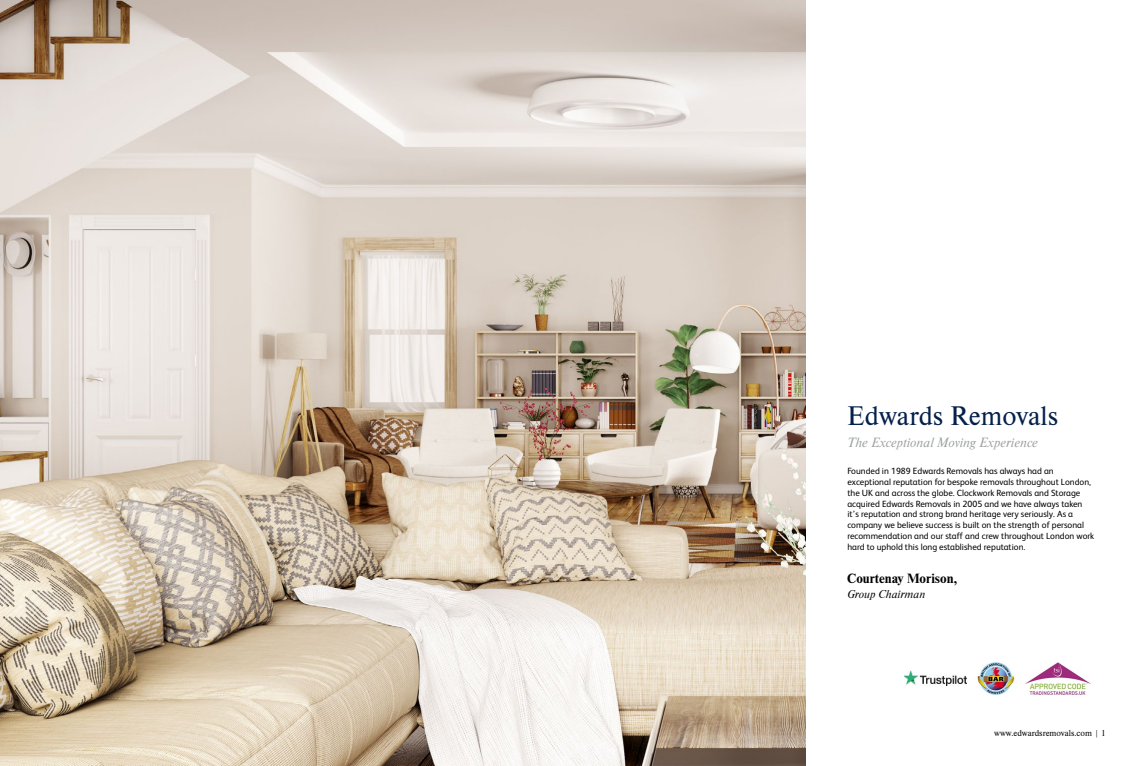
<style>
.page{position:relative;width:1134px;height:766px;background:#fff}
.page>*{position:absolute;margin:0;border:0;box-sizing:border-box;transform-origin:0 0}
.t1{font:28px "Nimbus Rom D";color:#04204b}
.t2{font:italic 14px "Nimbus Rom D";color:#9da0a1}
.t3{font:700 14px "Nimbus Rom D";color:#000}
.t4{font:italic 12px "Nimbus Rom D";color:#000}
.t5{font:9px/10.8px "FS Albert";color:#000}
.t6{font:9px "Nimbus Rom D";color:#000}
</style>
<div class="page">
<img style="left:977px;top:661px;width:114px;height:33px">
<img style="left:904px;top:670px;width:62px;height:15px">
<img style="left:0;top:0;width:805px;height:765px">
<h1 class="t1" style="left:847px;top:397px;width:212px">Edwards Removals</h1>
<h2 class="t2" style="left:847px;top:433px;width:192px">The Exceptional Moving Experience</h2>
<p class="t5" style="left:847px;top:465px;width:248px">Founded in 1989 Edwards Removals has always had an exceptional reputation for bespoke removals throughout London, the UK and across the globe. Clockwork Removals and Storage acquired Edwards Removals in 2005 and we have always taken it’s reputation and strong brand heritage very seriously. As a company we believe success is built on the strength of personal recommendation and our staff and crew throughout London work hard to uphold this long established reputation.</p>
<h2 class="t3" style="left:847px;top:569px;width:112px">Courtenay Morison,</h2>
<h3 class="t4" style="left:847px;top:586px;width:79px">Group Chairman</h3>
<p class="t6" style="left:994px;top:727px;width:113px">www.edwardsremovals.com | 1</p>
</div>
